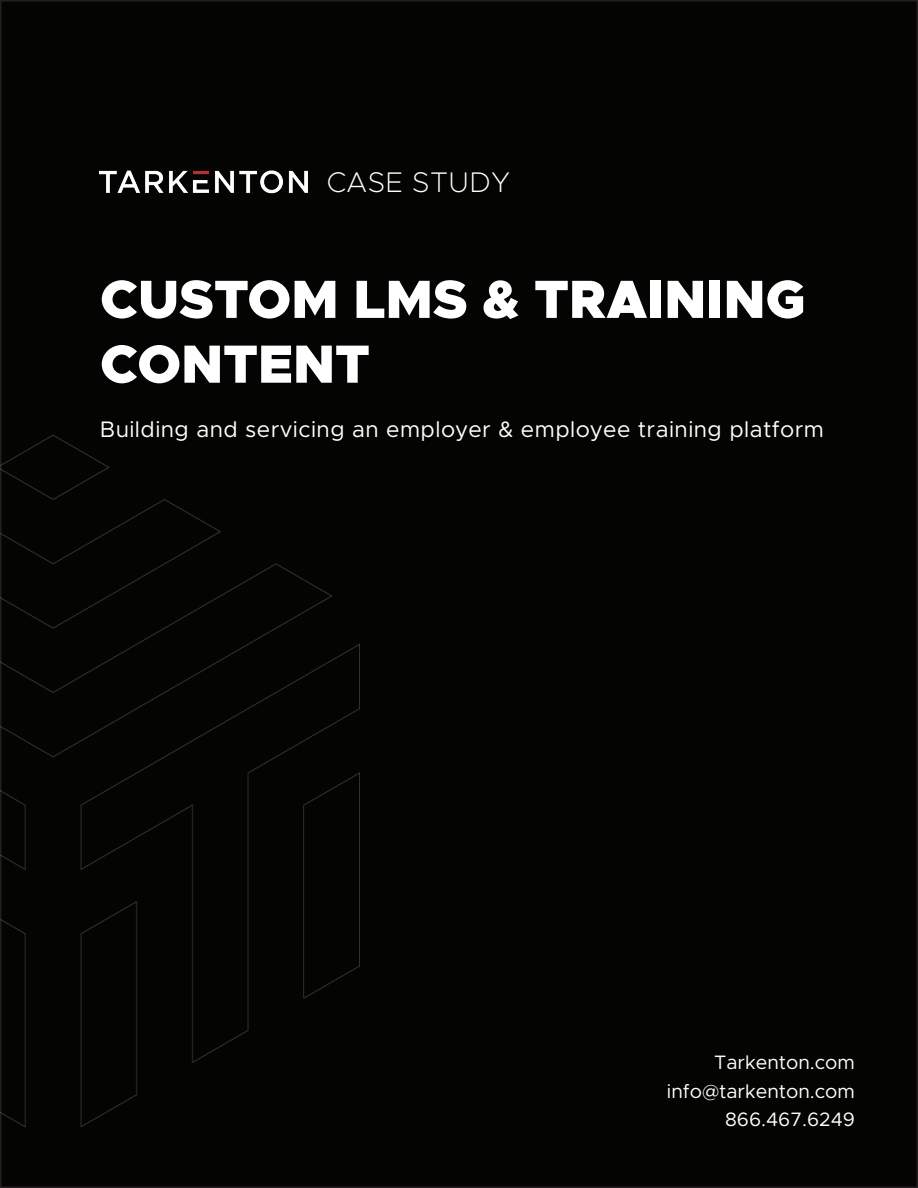
<style>
.page{position:relative;width:918px;height:1188px;background:#fff}
.page>*{position:absolute;margin:0;border:0;box-sizing:border-box;transform-origin:0 0}
.t1{font:900 54px/64.8px "Metropolis";color:#fff}
.t2{font:200 28.5px "Metropolis";letter-spacing:.02em;color:#fff}
.t3{font:22.5px "Metropolis";letter-spacing:.02em;color:#fff}
.t4{font:19.5px "Metropolis";color:#fff}
</style>
<div class="page">
<div style="left:1px;top:1px;width:916px;height:1186px;background:#040503"></div>
<img style="left:100px;top:170px;width:208px;height:24px">
<img style="left:0;top:434px;width:359px;height:693px">
<p class="t2" style="left:327px;top:165px;width:185px">CASE STUDY</p>
<p class="t1" style="left:100px;top:267px;width:707px">CUSTOM LMS &amp; TRAINING<br>CONTENT</p>
<p class="t3" style="left:100px;top:416px;width:726px">Building and servicing an employer &amp; employee training platform</p>
<p class="t4" style="left:714px;top:1050px;width:142px">Tarkenton.com</p>
<p class="t4" style="left:667px;top:1079px;width:190px">info@tarkenton.com</p>
<p class="t4" style="left:725px;top:1107px;width:131px">866.467.6249</p>
</div>
